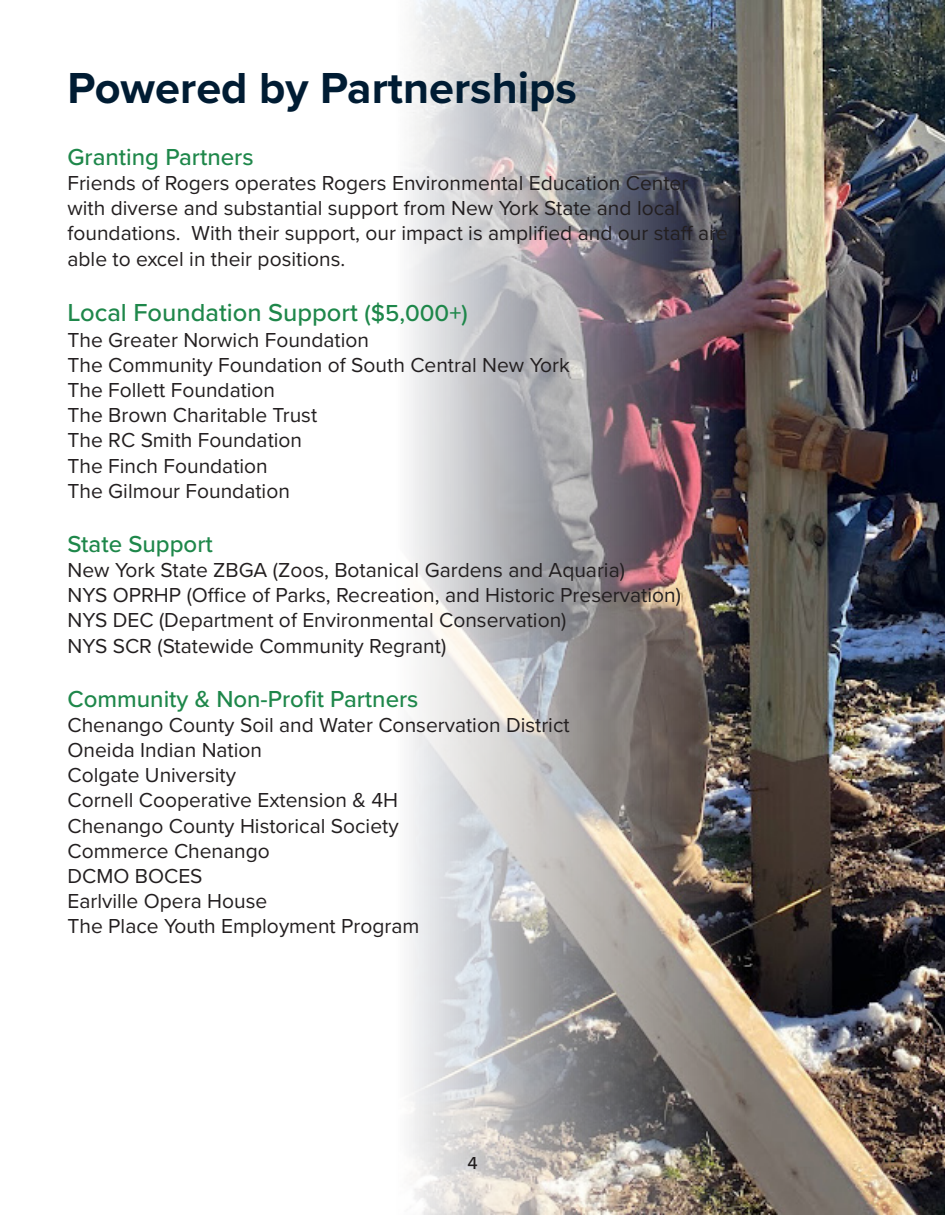
<style>
.page{position:relative;width:945px;height:1215px;background:#fff}
.page>*{position:absolute;margin:0;border:0;box-sizing:border-box;transform-origin:0 0}
.t1{font:700 45px "Proxima Nova";color:#001c33}
.t2{font:500 25.5px "Proxima Nova";color:#1e874a}
.t3{font:500 24px "Proxima Nova";color:#1e874a}
.t4{font:21px/25.2px "Proxima Nova";color:#231f20}
.t5{font:500 18px "Proxima Nova";color:#231f20}
.s1{font-size:24px}
</style>
<div class="page">
<img style="left:409px;top:0;width:536px;height:1215px">
<p class="t1" style="left:68px;top:54px;width:511px">Powered by Partnerships</p>
<p class="t3" style="left:68px;top:139px;width:188px">Granting Partners</p>
<p class="t4" style="left:68px;top:169px;width:662px">Friends of Rogers operates Rogers Environmental Education Center with diverse and substantial support from New York State and local foundations. With their support, our impact is amplified and our staff are able to excel in their positions.</p>
<p class="t2" style="left:68px;top:294px;width:402px">Local Foundation Support <span class="s1">($5,000+)</span></p>
<p class="t4" style="left:68px;top:326px;width:303px">The Greater Norwich Foundation</p>
<p class="t4" style="left:68px;top:351px;width:504px">The Community Foundation of South Central New York</p>
<p class="t4" style="left:68px;top:376px;width:209px">The Follett Foundation</p>
<p class="t4" style="left:68px;top:402px;width:251px">The Brown Charitable Trust</p>
<p class="t4" style="left:68px;top:427px;width:236px">The RC Smith Foundation</p>
<p class="t4" style="left:68px;top:452px;width:202px">The Finch Foundation</p>
<p class="t4" style="left:68px;top:477px;width:224px">The Gilmour Foundation</p>
<p class="t3" style="left:68px;top:526px;width:147px">State Support</p>
<p class="t4" style="left:68px;top:556px;width:559px">New York State ZBGA (Zoos, Botanical Gardens and Aquaria)</p>
<p class="t4" style="left:68px;top:582px;width:615px">NYS OPRHP (Office of Parks, Recreation, and Historic Preservation)</p>
<p class="t4" style="left:68px;top:607px;width:501px">NYS DEC (Department of Environmental Conservation)</p>
<p class="t4" style="left:68px;top:632px;width:380px">NYS SCR (Statewide Community Regrant)</p>
<p class="t3" style="left:68px;top:681px;width:353px">Community &amp; Non-Profit Partners</p>
<p class="t4" style="left:68px;top:711px;width:504px">Chenango County Soil and Water Conservation District<br>Oneida Indian Nation<br>Colgate University<br>Cornell Cooperative Extension &amp; 4H<br>Chenango County Historical Society<br>Commerce Chenango<br>DCMO BOCES<br>Earlville Opera House</p>
<p class="t4" style="left:68px;top:913px;width:354px">The Place Youth Employment Program</p>
<p class="t5" style="left:467px;top:1149px;width:12px">4</p>
</div>
